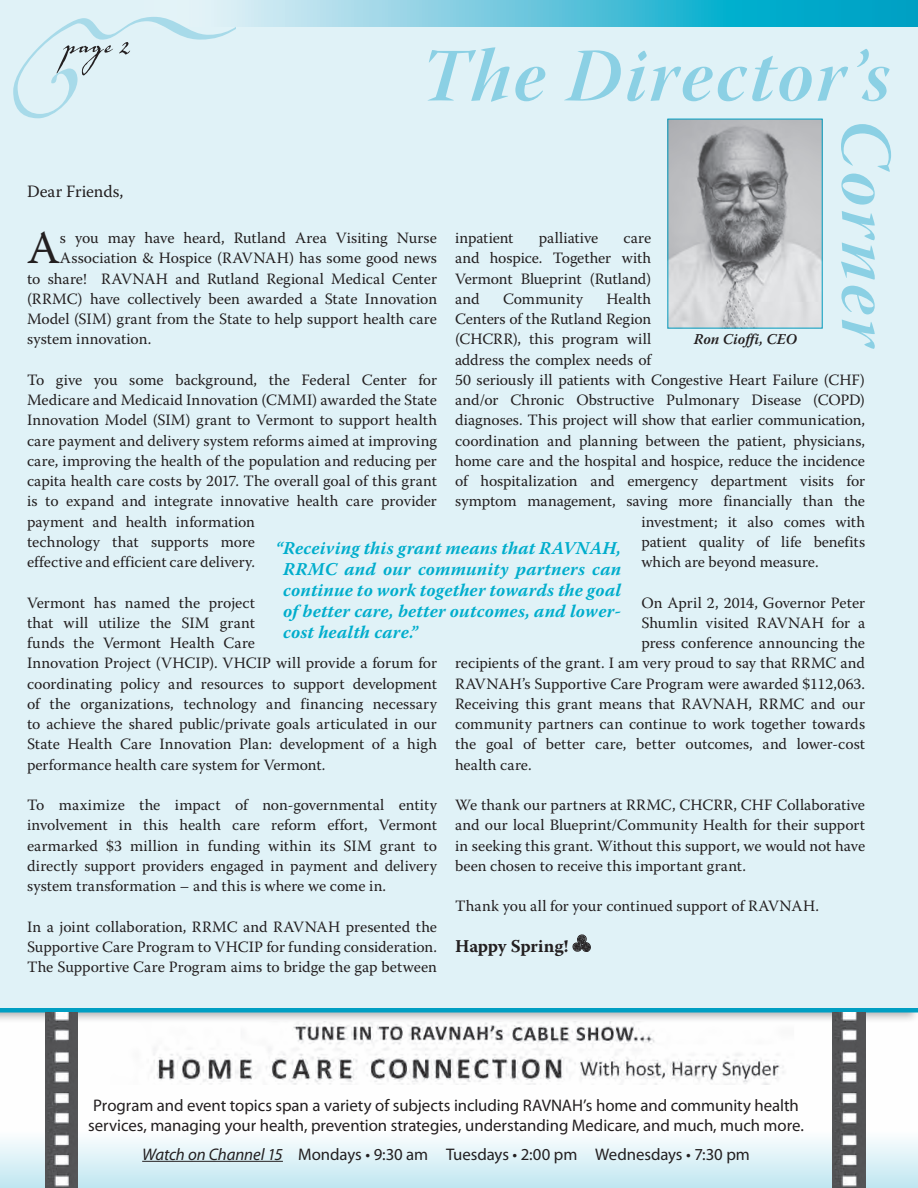
<style>
.page{position:relative;width:918px;height:1188px;background:#fff}
.page>*{position:absolute;margin:0;border:0;box-sizing:border-box;transform-origin:0 0}
.t1{font:75px "Warnock Pro Bold It Disp";letter-spacing:.045em;color:#8bd0e4}
.t2{font:72px "Warnock Pro Bold It Disp";color:#8bd0e4}
.TNI-small{font:46.5px "Warnock Pro";color:#231f20}
.pull-quote{font:italic 700 18px/21px "Warnock Pro";letter-spacing:.01em;color:#00adcc;text-align:justify}
.TNI-small-2{font:700 18px "Warnock Pro";letter-spacing:-.005em;color:#231f20}
.TNI-small-3{font:17.25px "Warnock Pro";color:#231f20}
.TNI-small-4{font:16.8px/19.8px "Myriad Pro";letter-spacing:-.005em;color:#231f20}
.TNI-small-5{font:15.75px/20.2px "Warnock Pro";color:#231f20;text-align:justify}
.E{font:italic 600 15px "Warnock Pro";color:#231f20}
.s1{font-style:italic}
</style>
<div class="page">
<svg style="left:0;top:1085px;width:918px;height:103px"></svg>
<div style="left:0;top:0;width:918px;height:1010px;background:#e0f2f7"></div>
<svg style="left:242px;top:0;width:676px;height:27px;background:#55c1da"></svg>
<svg style="left:13px;top:17px;width:222px;height:101px"></svg>
<svg style="left:573px;top:935px;width:18px;height:17px"></svg>
<img style="left:669px;top:121px;width:152px;height:205px">
<img style="left:151px;top:1022px;width:715px;height:63px">
<hr style="left:0;top:1008px;width:918px;height:4px;background:#009fc3">
<hr style="left:142px;top:1161px;width:141px;height:1px;background:#231f20">
<img style="left:45px;top:1012px;width:33px;height:176px">
<img style="left:833px;top:1012px;width:32px;height:176px">
<p class="t1" style="left:420px;top:31px;width:471px">The Director’s</p>
<p class="t2" style="left:909px;top:119px;width:231px;rotate:90deg">Corner</p>
<p class="TNI-small-3" style="left:27px;top:181px;width:98px">Dear Friends,</p>
<p class="TNI-small" style="left:27px;top:220px;width:34px">A</p>
<p class="TNI-small-5" style="left:60px;top:227px;width:378px">s you may have heard, Rutland Area Visiting Nurse</p>
<p class="TNI-small-5" style="left:455px;top:228px;width:60px">inpatient</p>
<p class="TNI-small-5" style="left:539px;top:228px;width:61px">palliative</p>
<p class="TNI-small-5" style="left:455px;top:228px;width:198px;text-indent:169px">care and hospice. Together with Vermont Blueprint (Rutland) and</p>
<p class="TNI-small-5" style="left:60px;top:248px;width:379px">Association &amp; Hospice (RAVNAH) has some good news</p>
<p class="TNI-small-5" style="left:27px;top:268px;width:412px">to share! RAVNAH and Rutland Regional Medical Center</p>
<p class="TNI-small-5" style="left:27px;top:288px;width:412px">(RRMC) have collectively been awarded a State Innovation</p>
<p class="TNI-small-5" style="left:27px;top:308px;width:412px">Model (SIM) grant from the State to help support health care</p>
<p class="TNI-small-5" style="left:27px;top:329px;width:126px">system innovation.</p>
<p class="TNI-small-5" style="left:27px;top:369px;width:412px;text-align:left">To give you some background, the Federal Center for Medicare and Medicaid Innovation (CMMI) awarded the State Innovation Model (SIM) grant to Vermont to support health care payment and delivery system reforms aimed at improving care, improving the health of the population and reducing per capita health care costs by 2017. The overall goal of this grant is to expand and integrate innovative health care provider payment and health information<br>technology that supports more<br>effective and efficient care delivery.</p>
<p class="TNI-small-5" style="left:27px;top:592px;width:412px;text-align:left">Vermont has named the project<br>that will utilize the SIM grant<br>funds the Vermont Health Care<br>Innovation Project (VHCIP). VHCIP will provide a forum for coordinating policy and resources to support development of the organizations, technology and financing necessary to achieve the shared public/private goals articulated in our State Health Care Innovation Plan: development of a high performance health care system for Vermont.</p>
<p class="TNI-small-5" style="left:27px;top:795px;width:412px">To maximize the impact of non-governmental entity involvement in this health care reform effort, Vermont earmarked $3 million in funding within its SIM grant to directly support providers engaged in payment and delivery system transformation – and this is where we come in.</p>
<p class="TNI-small-5" style="left:27px;top:916px;width:412px">In a joint collaboration, RRMC and RAVNAH presented the Supportive Care Program to VHCIP for funding consideration.<br>The Supportive Care Program aims to bridge the gap between</p>
<p class="TNI-small-5" style="left:503px;top:288px;width:82px">Community</p>
<p class="TNI-small-5" style="left:607px;top:288px;width:46px">Health</p>
<p class="TNI-small-5" style="left:455px;top:309px;width:198px">Centers of the Rutland Region</p>
<p class="TNI-small-5" style="left:455px;top:329px;width:198px">(CHCRR), this program will</p>
<p class="TNI-small-5" style="left:455px;top:349px;width:198px">address the complex needs of</p>
<p class="TNI-small-5" style="left:455px;top:369px;width:412px">50 seriously ill patients with Congestive Heart Failure (CHF)</p>
<p class="TNI-small-5" style="left:455px;top:390px;width:412px">and/or Chronic Obstructive Pulmonary Disease (COPD)</p>
<p class="TNI-small-5" style="left:455px;top:410px;width:412px">diagnoses. This project will show that earlier communication,</p>
<p class="TNI-small-5" style="left:455px;top:430px;width:411px">coordination and planning between the patient, physicians,</p>
<p class="TNI-small-5" style="left:455px;top:450px;width:411px">home care and the hospital and hospice, reduce the incidence</p>
<p class="TNI-small-5" style="left:455px;top:471px;width:412px">of hospitalization and emergency department visits for</p>
<p class="TNI-small-5" style="left:455px;top:491px;width:412px">symptom management, saving more financially than the</p>
<p class="TNI-small-5" style="left:641px;top:511px;width:225px">investment; it also comes with</p>
<p class="TNI-small-5" style="left:641px;top:531px;width:225px">patient quality of life benefits</p>
<p class="TNI-small-5" style="left:641px;top:552px;width:179px">which are beyond measure.</p>
<p class="TNI-small-5" style="left:641px;top:592px;width:225px">On April 2, 2014, Governor Peter</p>
<p class="TNI-small-5" style="left:641px;top:612px;width:225px">Shumlin visited RAVNAH for a</p>
<p class="TNI-small-5" style="left:641px;top:633px;width:225px">press conference announcing the</p>
<p class="TNI-small-5" style="left:455px;top:653px;width:411px">recipients of the grant. I am very proud to say that RRMC and</p>
<p class="TNI-small-5" style="left:455px;top:673px;width:412px">RAVNAH’s Supportive Care Program were awarded $112,063.</p>
<p class="TNI-small-5" style="left:455px;top:693px;width:412px">Receiving this grant means that RAVNAH, RRMC and our</p>
<p class="TNI-small-5" style="left:455px;top:714px;width:412px">community partners can continue to work together towards</p>
<p class="TNI-small-5" style="left:455px;top:734px;width:412px">the goal of better care, better outcomes, and lower-cost</p>
<p class="TNI-small-5" style="left:455px;top:754px;width:78px">health care.</p>
<p class="TNI-small-5" style="left:455px;top:795px;width:412px">We thank our partners at RRMC, CHCRR, CHF Collaborative and our local Blueprint/Community Health for their support in seeking this grant. Without this support, we would not have been chosen to receive this important grant.</p>
<p class="TNI-small-5" style="left:455px;top:896px;width:365px">Thank you all for your continued support of RAVNAH.</p>
<p class="TNI-small-2" style="left:455px;top:935px;width:115px">Happy Spring!</p>
<p class="E" style="left:694px;top:330px;width:105px">Ron Cioffi, CEO</p>
<p class="pull-quote" style="left:283px;top:538px;width:339px;text-indent:-8px">“Receiving this grant means that RAVNAH, RRMC and our community partners can continue to work together towards the goal of better care, better outcomes, and lower&shy;cost health care.”</p>
<p class="TNI-small-4" style="left:88px;top:1095px;width:717px">Program and event topics span a variety of subjects including RAVNAH’s home and community health services, managing your health, prevention strategies, understanding Medicare, and much, much more.</p>
<p class="TNI-small-4" style="left:142px;top:1144px;width:609px"><span class="s1">Watch on Channel 15</span> Mondays • 9:30 am Tuesdays • 2:00 pm Wednesdays • 7:30 pm</p>
</div>
